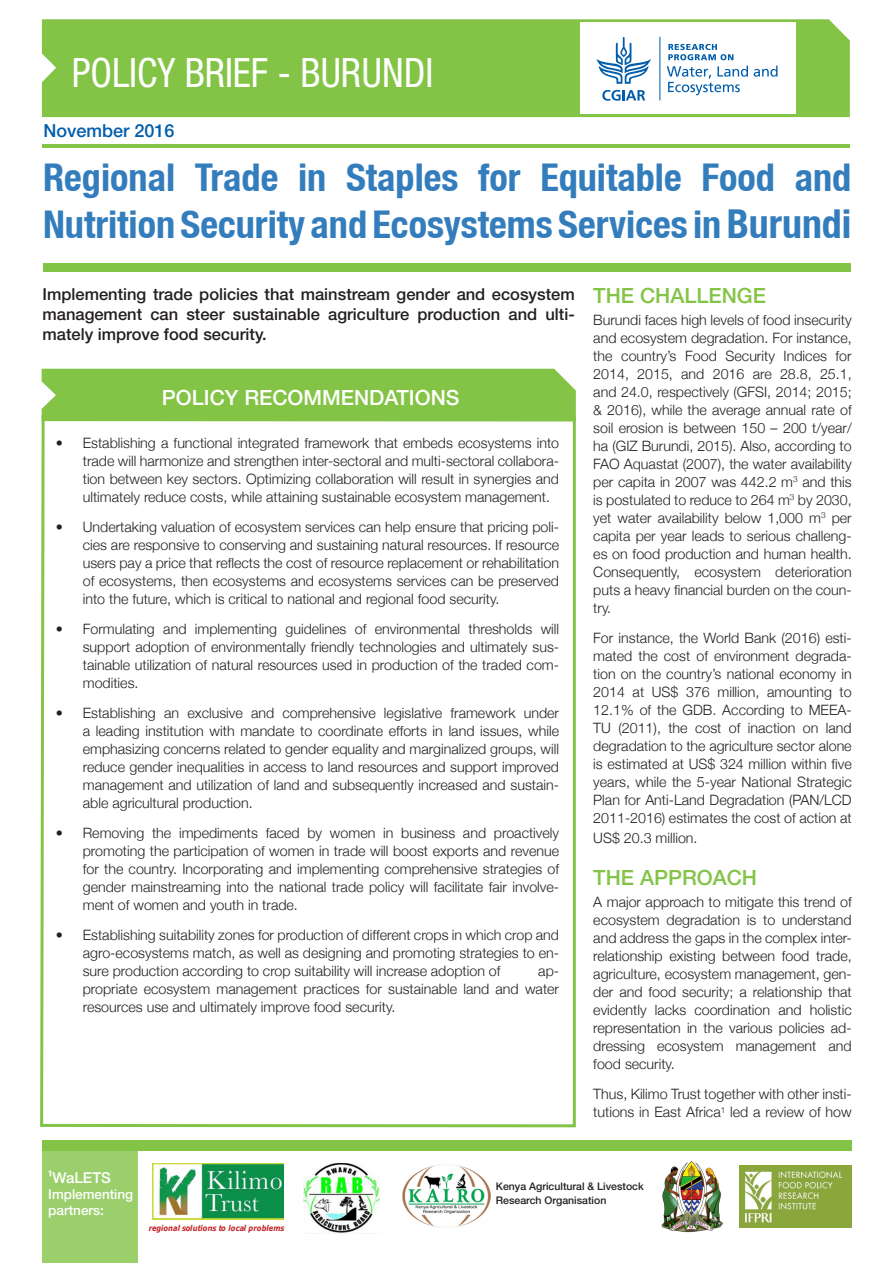
<style>
.page{position:relative;width:893px;height:1263px;background:#fff}
.page>*{position:absolute;margin:0;border:0;box-sizing:border-box;transform-origin:0 0}
.t1{font:condensed 40.5px "Helvetica Neue LT Std";color:#fff;scale:.96 1}
.t2{font:38.25px/47.7px "Helvetica Neue Bold Cond";color:#337dbd}
.Heading_2{font:500 21px "Helvetica Neue";color:#83c447}
.Heading_2-2{font:500 21px "Helvetica Neue";color:#fff}
.Heading_2-3{font:500 18px "Helvetica Neue";color:#005dac}
.t3{font:500 16.5px/19.8px "Helvetica Neue";color:#231f20;text-align:justify}
.t4{font:500 15px "Helvetica Neue";color:#fff}
.t5{font:300 14.25px/18px "Helvetica Neue";color:#231f20;text-align:justify}
.t6{font:500 13.5px "Helvetica Neue";color:#fff}
.t7{font:500 10.5px "Helvetica Neue";color:#231f20}
.t8{font:italic 700 7.95px "Verdana";color:#c12025;scale:.84 1}
.s1{font-size:39.75px}
.s2{font-family:"Myriad Pro";font-weight:600}
</style>
<div class="page">
<svg style="left:40px;top:414px;width:536px;height:714px"></svg>
<div style="left:42px;top:369px;width:534px;height:52px;background:#83c447"></div>
<div style="left:43px;top:263px;width:807px;height:9px;background:#83c447"></div>
<div style="left:42px;top:1140px;width:810px;height:10px;background:#83c447"></div>
<div style="left:42px;top:19px;width:808px;height:98px;background:#83c447"></div>
<hr style="left:42px;top:144px;width:808px;height:3px;background:#83c447">
<div style="left:581px;top:22px;width:215px;height:92px;background:#fff"></div>
<svg style="left:596px;top:37px;width:55px;height:47px"></svg>
<svg style="left:602px;top:90px;width:43px;height:11px"></svg>
<svg style="left:668px;top:44px;width:65px;height:16px"></svg>
<svg style="left:754px;top:66px;width:23px;height:11px"></svg>
<svg style="left:667px;top:66px;width:81px;height:29px"></svg>
<hr style="left:659px;top:37px;width:1px;height:63px;background:#015dac">
<img style="left:152px;top:1163px;width:131px;height:57px">
<img style="left:739px;top:1166px;width:113px;height:61px">
<img style="left:304px;top:1163px;width:77px;height:71px">
<img style="left:662px;top:1161px;width:61px;height:71px">
<img style="left:402px;top:1165px;width:88px;height:63px">
<div style="left:42px;top:1150px;width:96px;height:113px;background:#9bcf6b"></div>
<p class="t1" style="left:72px;top:49px;width:378px">POLICY BRIEF - BURUNDI</p>
<p class="Heading_2-3" style="left:43px;top:116px;width:133px">November 2016</p>
<p class="t2" style="left:43px;top:153px;width:810px">Regional Trade in Staples for Equitable Food and<br>Nutrition Security and Ecosystems Services in <span class="s1">Burundi</span></p>
<p class="t3" style="left:43px;top:283px;width:534px">Implementing trade policies that mainstream gender and ecosystem management can steer sustainable agriculture production and ulti&shy;mately improve food security.</p>
<p class="Heading_2-2" style="left:162px;top:380px;width:299px">POLICY RECOMMENDATIONS</p>
<p class="t5" style="left:83px;top:434px;width:478px;text-indent:-27px">• Establishing a functional integrated framework that embeds ecosystems into trade will harmonize and strengthen inter-sectoral and multi-sectoral collabora&shy;tion between key sectors. Optimizing collaboration will result in synergies and ultimately reduce costs, while attaining sustainable ecosystem management.</p>
<p class="t5" style="left:83px;top:518px;width:478px;text-indent:-27px">• Undertaking valuation of ecosystem services can help ensure that pricing poli&shy;cies are responsive to conserving and sustaining natural resources. If resource users pay a price that reflects the cost of resource replacement or rehabilitation of ecosystems, then ecosystems and ecosystems services can be preserved into the future, which is critical to national and regional food security.</p>
<p class="t5" style="left:83px;top:620px;width:478px;text-indent:-27px">• Formulating and implementing guidelines of environmental thresholds will support adoption of environmentally friendly technologies and ultimately sus&shy;tainable utilization of natural resources used in production of the traded com&shy;modities.</p>
<p class="t5" style="left:83px;top:704px;width:478px;text-indent:-27px">• Establishing an exclusive and comprehensive legislative framework under a leading institution with mandate to coordinate efforts in land issues, while emphasizing concerns related to gender equality and marginalized groups, will reduce gender inequalities in access to land resources and support improved management and utilization of land and subsequently increased and sustain&shy;able agricultural production.</p>
<p class="t5" style="left:83px;top:824px;width:478px;text-indent:-27px">• Removing the impediments faced by women in business and proactively promoting the participation of women in trade will boost exports and revenue for the country. Incorporating and implementing comprehensive strategies of gender mainstreaming into the national trade policy will facilitate fair involve&shy;ment of women and youth in trade.</p>
<p class="t5" style="left:83px;top:926px;width:478px;text-indent:-27px">• Establishing suitability zones for production of different crops in which crop and agro-ecosystems match, as well as designing and promoting strategies to en&shy;sure production according to crop suitability will increase adoption of</p>
<p class="t5" style="left:83px;top:962px;width:478px;text-indent:455px">ap&shy;propriate ecosystem management practices for sustainable land and water resources use and ultimately improve food security.</p>
<p class="Heading_2" style="left:593px;top:278px;width:174px">THE CHALLENGE</p>
<p class="t5" style="left:593px;top:311px;width:260px">Burundi faces high levels of food insecurity and ecosystem degradation. For instance, the country’s Food Security Indices for 2014, 2015, and 2016 are 28.8, 25.1, and 24.0, respectively (GFSI, 2014; 2015; &amp; 2016), while the average annual rate of soil erosion is between 150 – 200 t/year/ ha (GIZ Burundi, 2015). Also, according to FAO Aquastat (2007), the water availability per capita in 2007 was 442.2 m<sup>3</sup> and this is postulated to reduce to 264 m<sup>3</sup> by 2030, yet water availability below 1,000 m<sup>3</sup> per capita per year leads to serious challeng&shy;es on food production and human health.<br>Consequently, ecosystem deterioration puts a heavy financial burden on the coun&shy;try.</p>
<p class="t5" style="left:593px;top:629px;width:260px">For instance, the World Bank (2016) esti&shy;mated the cost of environment degrada&shy;tion on the country’s national economy in 2014 at US$ 376 million, amounting to 12.1% of the GDB. According to MEEA-TU (2011), the cost of inaction on land degradation to the agriculture sector alone is estimated at US$ 324 million within five years, while the 5-year National Strategic Plan for Anti-Land Degradation (PAN/LCD 2011-2016) estimates the cost of action at</p>
<p class="t5" style="left:593px;top:828px;width:106px">US$ 20.3 million.</p>
<p class="Heading_2" style="left:593px;top:860px;width:165px">THE APPROACH</p>
<p class="t5" style="left:593px;top:893px;width:260px">A major approach to mitigate this trend of ecosystem degradation is to understand and address the gaps in the complex inter&shy;relationship existing between food trade, agriculture, ecosystem management, gen&shy;der and food security; a relationship that evidently lacks coordination and holistic representation in the various policies ad&shy;dressing ecosystem management and food security.</p>
<p class="t5" style="left:593px;top:1085px;width:260px">Thus, Kilimo Trust together with other insti&shy;tutions in East Africa<sup>1</sup> led a review of how</p>
<p class="t4" style="left:48px;top:1165px;width:64px"><span class="s2">1</span>WaLETS</p>
<p class="t6" style="left:48px;top:1183px;width:87px">Implementing</p>
<p class="t6" style="left:48px;top:1199px;width:57px">partners:</p>
<p class="t8" style="left:149px;top:1222px;width:163px">regional solutions to local problems</p>
<p class="t7" style="left:496px;top:1178px;width:149px">Kenya Agricultural &amp; Livestock</p>
<p class="t7" style="left:496px;top:1191px;width:112px">Research Organisation</p>
</div>
